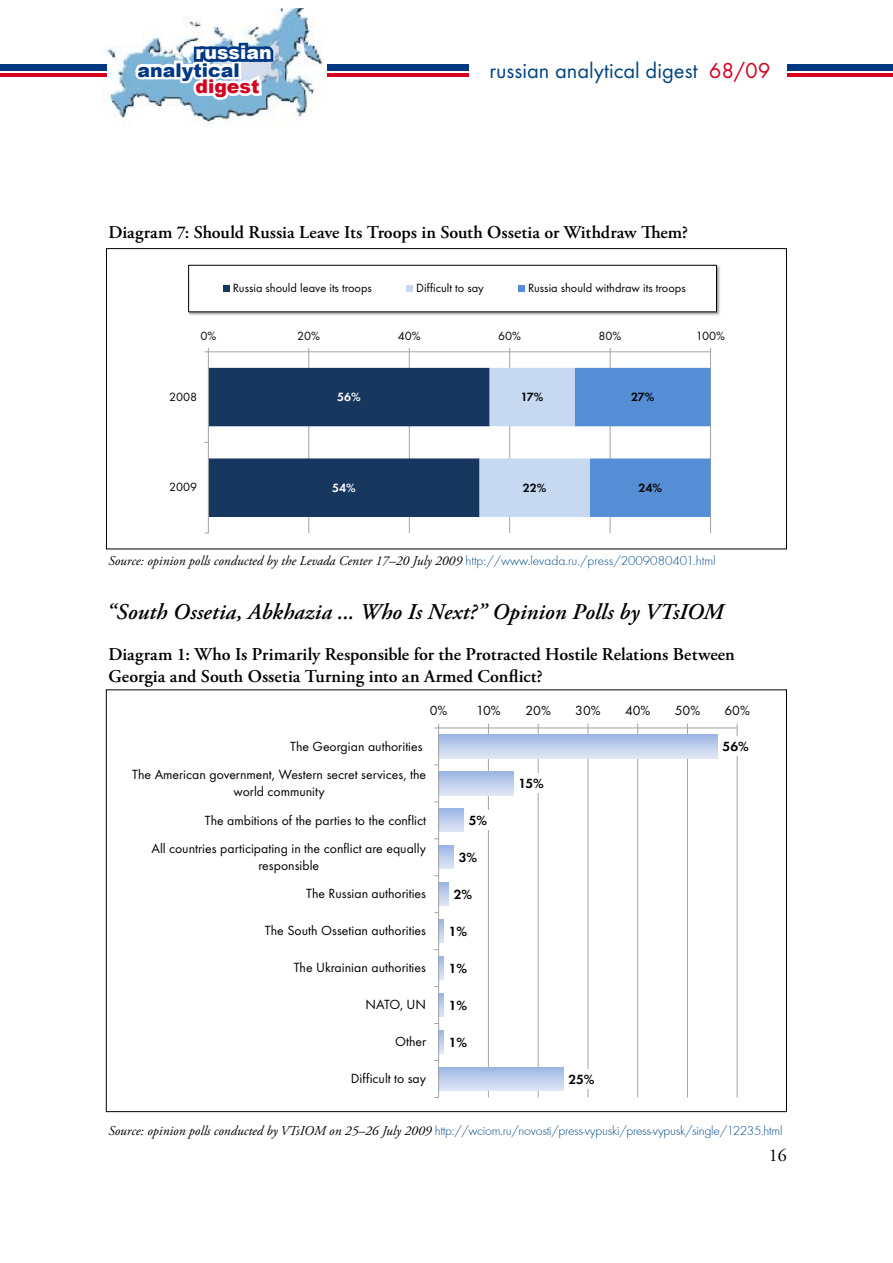
<style>
.page{position:relative;width:893px;height:1263px;background:#fff}
.page>*{position:absolute;margin:0;border:0;box-sizing:border-box;transform-origin:0 0}
.t1{font:italic 600 22.5px "Adobe Garamond Pro";letter-spacing:.005em;color:#000}
.t2{font:22.5px "Futura TOT Boo";color:#004481}
.t3{font:900 18.9px "Arial";color:#003882}
.t4{font:900 18.9px "Arial";color:#fff}
.t5{font:900 18.9px "Arial";color:#d4001e}
.t6{font:600 18px/21.6px "Adobe Garamond Pro";color:#000}
.t7{font:18px "Adobe Garamond Pro";color:#000}
.t8{font:13.8px/28.7px "Futura TOT Boo";color:#000;text-align:right}
.t9{font:13.8px "Futura TOT Dem";color:#000}
.t10{font:300 13.5px "Futura T";letter-spacing:-.02em;color:#004787}
.t11{font:italic 13.5px "Adobe Garamond Pro";color:#000}
.t12{font:12.45px "Futura TOT Boo";color:#000}
.t13{font:12.45px "Futura TOT Dem";letter-spacing:-.015em;color:#000}
.t14{font:12.45px "Futura TOT Dem";color:#fff}
.s1{color:#d4001e}
.s2{font-family:"Futura T";font-weight:300;font-style:normal;color:#004787}
.s3{font-family:"Adobe Garamond Pro";font-weight:400;font-style:italic;color:#000}
</style>
<div class="page">
<hr style="left:307px;top:74px;width:586px;height:3px;background:#d4001e">
<div style="left:307px;top:64px;width:586px;height:7px;background:#003882"></div>
<img style="left:102px;top:8px;width:225px;height:118px">
<div style="left:0;top:64px;width:106px;height:7px;background:#003882"></div>
<hr style="left:0;top:74px;width:106px;height:3px;background:#d4001e">
<svg style="left:131px;top:42px;width:145px;height:62px"></svg>
<div style="left:469px;top:56px;width:318px;height:31px;background:#fff"></div>
<hr style="left:308px;top:352px;width:1px;height:181px;background:#a2a3a5">
<hr style="left:409px;top:352px;width:1px;height:181px;background:#a2a3a5">
<hr style="left:509px;top:352px;width:1px;height:181px;background:#a2a3a5">
<hr style="left:610px;top:352px;width:1px;height:181px;background:#a2a3a5">
<hr style="left:710px;top:352px;width:1px;height:181px;background:#a2a3a5">
<hr style="left:208px;top:351px;width:502px;height:1px;background:#a2a3a5">
<hr style="left:208px;top:352px;width:1px;height:181px;background:#a2a3a5">
<svg style="left:205px;top:368px;width:505px;height:149px"></svg>
<img style="left:188px;top:264px;width:532px;height:51px">
<div style="left:189px;top:265px;width:527px;height:47px;background:#fff"></div>
<div style="left:188px;top:265px;width:529px;height:47px;border:1px solid #000"></div>
<div style="left:223px;top:285px;width:7px;height:7px;background:#17375e"></div>
<div style="left:407px;top:285px;width:6px;height:7px;background:#c6d9f1"></div>
<div style="left:518px;top:285px;width:7px;height:7px;background:#558ed5"></div>
<hr style="left:488px;top:728px;width:1px;height:369px;background:#a2a3a5">
<hr style="left:538px;top:728px;width:1px;height:369px;background:#a2a3a5">
<hr style="left:588px;top:728px;width:1px;height:369px;background:#a2a3a5">
<hr style="left:637px;top:728px;width:1px;height:369px;background:#a2a3a5">
<hr style="left:687px;top:728px;width:1px;height:369px;background:#a2a3a5">
<hr style="left:737px;top:728px;width:1px;height:369px;background:#a2a3a5">
<svg style="left:439px;top:735px;width:278px;height:23px;background:#beceec"></svg>
<svg style="left:439px;top:772px;width:74px;height:23px;background:#beceec"></svg>
<svg style="left:439px;top:809px;width:25px;height:23px"></svg>
<svg style="left:439px;top:846px;width:15px;height:23px"></svg>
<svg style="left:439px;top:882px;width:10px;height:24px"></svg>
<svg style="left:439px;top:919px;width:5px;height:24px"></svg>
<svg style="left:439px;top:956px;width:5px;height:24px"></svg>
<svg style="left:439px;top:993px;width:5px;height:24px"></svg>
<svg style="left:439px;top:1030px;width:5px;height:23px"></svg>
<svg style="left:439px;top:1067px;width:124px;height:23px;background:#bccdeb"></svg>
<hr style="left:439px;top:728px;width:298px;height:1px;background:#a2a3a5">
<hr style="left:438px;top:728px;width:1px;height:369px;background:#a2a3a5">
<svg style="left:434px;top:724px;width:5px;height:5px"></svg>
<div style="left:720px;top:737px;width:31px;height:19px;background:#fff"></div>
<div style="left:516px;top:774px;width:31px;height:19px;background:#fff"></div>
<div style="left:466px;top:811px;width:24px;height:19px;background:#fff"></div>
<div style="left:566px;top:1069px;width:31px;height:19px;background:#fff"></div>
<h2 class="t4" style="left:195px;top:39px;width:78px">russian</h2>
<h2 class="t3" style="left:138px;top:56px;width:104px">analytical</h2>
<h2 class="t5" style="left:195px;top:73px;width:66px">digest</h2>
<h1 class="t2" style="left:489px;top:57px;width:283px">russian analytical digest <span class="s1">68/09</span></h1>
<h3 class="t6" style="left:108px;top:222px;width:581px">Diagram 7: Should Russia Leave Its Troops in South Ossetia or Withdraw Them?</h3>
<p class="t12" style="left:233px;top:281px;width:141px">Russia should leave its troops</p>
<p class="t12" style="left:416px;top:281px;width:69px">Difficult to say</p>
<p class="t12" style="left:528px;top:281px;width:159px">Russia should withdraw its troops</p>
<p class="t12" style="left:200px;top:328px;width:17px">0%</p>
<p class="t12" style="left:297px;top:328px;width:24px">20%</p>
<p class="t12" style="left:398px;top:328px;width:24px">40%</p>
<p class="t12" style="left:498px;top:328px;width:24px">60%</p>
<p class="t12" style="left:599px;top:328px;width:24px">80%</p>
<p class="t12" style="left:696px;top:328px;width:31px">100%</p>
<p class="t12" style="left:169px;top:389px;width:30px">2008</p>
<p class="t12" style="left:169px;top:480px;width:30px">2009</p>
<p class="t14" style="left:337px;top:390px;width:25px">56%</p>
<p class="t14" style="left:332px;top:480px;width:25px">54%</p>
<p class="t13" style="left:521px;top:390px;width:24px">17%</p>
<p class="t13" style="left:523px;top:480px;width:25px">22%</p>
<p class="t13" style="left:631px;top:390px;width:25px">27%</p>
<p class="t13" style="left:639px;top:480px;width:25px">24%</p>
<p class="t11" style="left:108px;top:553px;width:609px">Source: opinion polls conducted by the Levada Center 17–20 July 2009 <span class="s2">http://www.levada.ru./press/2009080401.html</span></p>
<h1 class="t1" style="left:106px;top:599px;width:618px">“South Ossetia, Abkhazia ... Who Is Next?” Opinion Polls by VTsIOM</h1>
<h3 class="t6" style="left:108px;top:644px;width:628px">Diagram 1: Who Is Primarily Responsible for the Protracted Hostile Relations Between<br>Georgia and South Ossetia Turning into an Armed Conflict?</h3>
<p class="t8" style="left:430px;top:696px;width:19px">0%</p>
<p class="t8" style="left:476px;top:696px;width:26px">10%</p>
<p class="t8" style="left:525px;top:696px;width:27px">20%</p>
<p class="t8" style="left:575px;top:696px;width:27px">30%</p>
<p class="t8" style="left:625px;top:696px;width:27px">40%</p>
<p class="t8" style="left:675px;top:696px;width:27px">50%</p>
<p class="t8" style="left:724px;top:696px;width:27px">60%</p>
<p class="t8" style="left:132px;top:732px;width:295px">The Georgian authorities<br>The American government, Western secret services, the</p>
<p class="t8" style="left:233px;top:777px;width:93px">world community</p>
<p class="t8" style="left:205px;top:805px;width:223px">The ambitions of the parties to the conflict</p>
<p class="t8" style="left:152px;top:834px;width:276px">All countries participating in the conflict are equally</p>
<p class="t8" style="left:306px;top:851px;width:121px;text-align:left;text-indent:-48px">responsible<br>The Russian authorities</p>
<p class="t8" style="left:265px;top:916px;width:163px">The South Ossetian authorities</p>
<p class="t8" style="left:294px;top:953px;width:134px">The Ukrainian authorities</p>
<p class="t8" style="left:365px;top:990px;width:62px">NATO, UN</p>
<p class="t8" style="left:395px;top:1027px;width:33px">Other</p>
<p class="t8" style="left:351px;top:1064px;width:77px">Difficult to say</p>
<p class="t9" style="left:469px;top:812px;width:20px">5%</p>
<p class="t9" style="left:459px;top:849px;width:20px">3%</p>
<p class="t9" style="left:454px;top:886px;width:20px">2%</p>
<p class="t9" style="left:449px;top:923px;width:20px">1%</p>
<p class="t9" style="left:449px;top:960px;width:20px">1%</p>
<p class="t9" style="left:449px;top:997px;width:20px">1%</p>
<p class="t9" style="left:449px;top:1034px;width:20px">1%</p>
<p class="t9" style="left:519px;top:775px;width:27px">15%</p>
<p class="t9" style="left:568px;top:1071px;width:28px">25%</p>
<p class="t9" style="left:723px;top:738px;width:28px">56%</p>
<p class="t10" style="left:108px;top:1123px;width:676px"><span class="s3">Source: opinion polls conducted by VTsIOM on 25–26 July 2009</span> http://wciom.ru/novosti/press-vypuski/press-vypusk/single/12235.html</p>
<h3 class="t7" style="left:769px;top:1145px;width:19px">16</h3>
</div>
